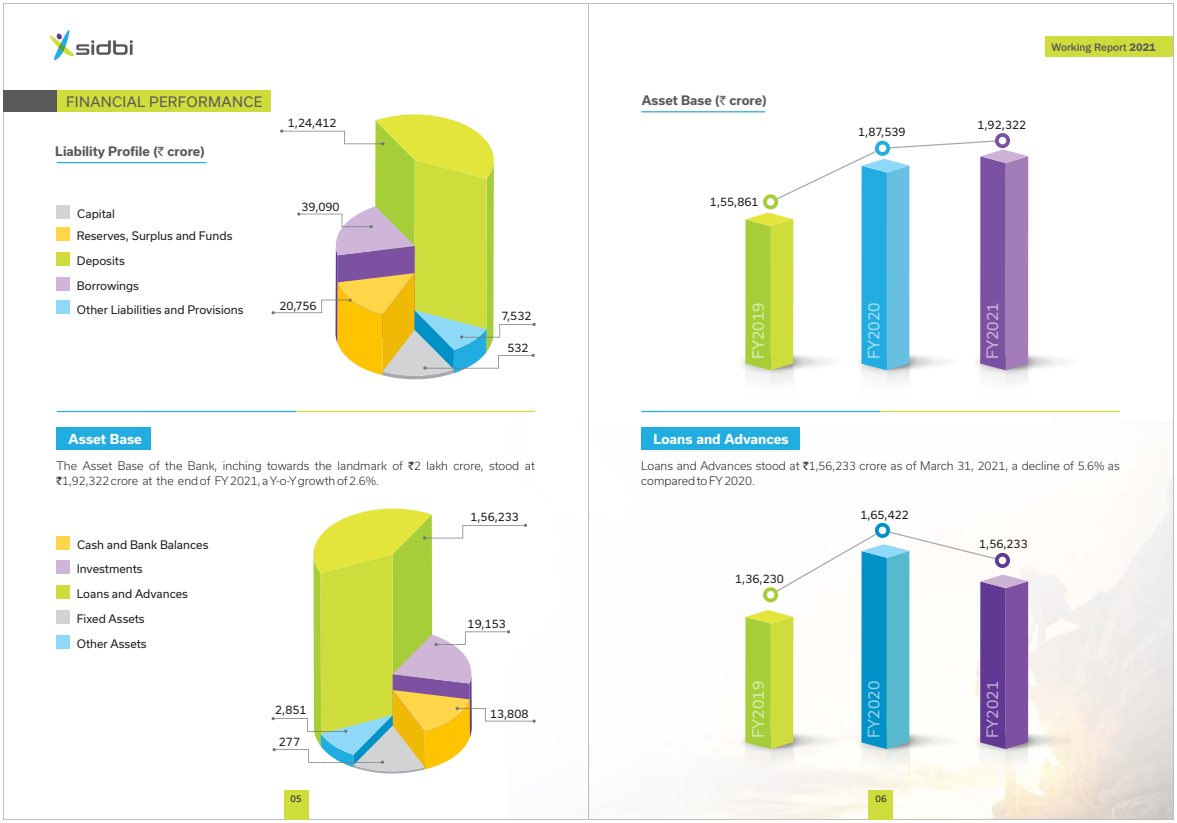
<style>
.page{position:relative;width:1177px;height:823px;background:#fff}
.page>*{position:absolute;margin:0;border:0;box-sizing:border-box;transform-origin:0 0}
.t1{font:15px "Usual";color:rgb(255 255 255/.6)}
.t2{font:13.75px "Usual";letter-spacing:.025em;color:#58595b}
.t3{font:700 13.12px "Usual";color:#fff}
.t4{font:700 12.5px "Usual";color:#58595b}
.t5{font:11.25px/23.4px "Usual";color:#231f20}
.t6{font:300 11.25px/15.9px "Usual";color:#231f20}
.t7{font:500 11.25px "Franklin Gothic";color:#58595b}
.t8{font:8.75px "Usual";color:#231f20}
.s1{font-family:"Rupee Foradian";font-weight:400}
.s2{font-weight:600}
</style>
<div class="page">
<img style="left:54px;top:60px;width:1117px;height:757px">
<svg style="left:49px;top:29px;width:84px;height:31px"></svg>
<div style="left:1045px;top:36px;width:128px;height:21px;background:#cfdd3c"></div>
<div style="left:57px;top:90px;width:214px;height:22px;background:#cfdd3c"></div>
<div style="left:4px;top:90px;width:53px;height:22px;background:#58595b"></div>
<div style="left:283px;top:789px;width:25px;height:30px;background:#cfdd3c"></div>
<div style="left:868px;top:789px;width:25px;height:30px;background:#cfdd3c"></div>
<div style="left:56px;top:205px;width:14px;height:13px;background:#d1d3d4"></div>
<div style="left:56px;top:227px;width:14px;height:14px;background:#ffd54a"></div>
<div style="left:56px;top:252px;width:14px;height:13px;background:#cfdd3c"></div>
<div style="left:56px;top:277px;width:14px;height:13px;background:#cfb5d7"></div>
<div style="left:56px;top:301px;width:14px;height:13px;background:#8ed8f8"></div>
<div style="left:56px;top:536px;width:13px;height:13px;background:#ffd54a"></div>
<div style="left:56px;top:560px;width:13px;height:13px;background:#cfb5d7"></div>
<div style="left:56px;top:585px;width:13px;height:13px;background:#cfdd3c"></div>
<div style="left:56px;top:610px;width:13px;height:13px;background:#d1d3d4"></div>
<div style="left:56px;top:634px;width:13px;height:14px;background:#8ed8f8"></div>
<div style="left:56px;top:427px;width:95px;height:23px;background:#22ade1"></div>
<img style="left:973px;top:351px;width:105px;height:47px">
<img style="left:855px;top:370px;width:104px;height:28px">
<img style="left:738px;top:351px;width:105px;height:47px">
<svg style="left:745px;top:133px;width:283px;height:237px"></svg>
<hr style="left:641px;top:111px;width:124px;height:1px;background:#22ade1">
<hr style="left:641px;top:410px;width:239px;height:2px;background:#22ade1">
<hr style="left:880px;top:410px;width:239px;height:2px;background:#cfdd3c">
<hr style="left:57px;top:410px;width:239px;height:2px;background:#22ade1">
<hr style="left:296px;top:410px;width:239px;height:2px;background:#cfdd3c">
<img style="left:973px;top:729px;width:105px;height:47px">
<img style="left:855px;top:748px;width:104px;height:28px">
<img style="left:738px;top:729px;width:105px;height:47px">
<svg style="left:745px;top:522px;width:283px;height:226px"></svg>
<div style="left:641px;top:427px;width:159px;height:23px;background:#22ade1"></div>
<hr style="left:57px;top:162px;width:149px;height:1px;background:#22ade1">
<svg style="left:271px;top:110px;width:265px;height:271px"></svg>
<svg style="left:271px;top:504px;width:265px;height:271px"></svg>
<p class="t2" style="left:66px;top:96px;width:197px">FINANCIAL PERFORMANCE</p>
<p class="t4" style="left:55px;top:147px;width:151px">Liability Profile (<span class="s1">`</span> crore)</p>
<p class="t5" style="left:77px;top:203px;width:157px;line-height:22.5px">Capital<br>Reserves, Surplus and Funds</p>
<p class="t5" style="left:77px;top:250px;width:49px">Deposits</p>
<p class="t5" style="left:77px;top:275px;width:168px">Borrowings<br>Other Liabilities and Provisions</p>
<p class="t5" style="left:288px;top:112px;width:50px">1,24,412</p>
<p class="t5" style="left:301px;top:196px;width:40px">39,090</p>
<p class="t5" style="left:279px;top:295px;width:39px">20,756</p>
<p class="t3" style="left:69px;top:434px;width:75px">Asset Base</p>
<p class="t5" style="left:501px;top:305px;width:32px">7,532</p>
<p class="t5" style="left:507px;top:337px;width:23px">532</p>
<p class="t6" style="left:57px;top:458px;width:480px">The Asset Base of the Bank, inching towards the landmark of <span class="s1">`</span>2 lakh crore, stood at <span class="s1">`</span>1,92,322 crore at the end of FY2021, a Y-o-Ygrowth of 2.6%.</p>
<p class="t5" style="left:77px;top:534px;width:133px">Cash and Bank Balances<br>Investments</p>
<p class="t5" style="left:77px;top:583px;width:113px;line-height:24.6px">Loans and Advances<br>Fixed Assets<br>Other Assets</p>
<p class="t5" style="left:470px;top:506px;width:50px">1,56,233</p>
<p class="t5" style="left:467px;top:613px;width:40px">19,153</p>
<p class="t5" style="left:275px;top:699px;width:33px">2,851</p>
<p class="t5" style="left:490px;top:703px;width:40px">13,808</p>
<p class="t5" style="left:279px;top:731px;width:23px">277</p>
<p class="t4" style="left:642px;top:96px;width:126px">Asset Base (<span class="s1">`</span> crore)</p>
<p class="t5" style="left:710px;top:192px;width:50px">1,55,861</p>
<p class="t5" style="left:858px;top:122px;width:49px">1,87,539</p>
<p class="t7" style="left:1051px;top:43px;width:106px">Working Report <span class="s2">2021</span></p>
<p class="t5" style="left:977px;top:114px;width:50px">1,92,322</p>
<h1 class="t1" style="left:752px;top:359px;width:58px;rotate:-90deg">FY2019</h1>
<h1 class="t1" style="left:868px;top:359px;width:58px;rotate:-90deg">FY2020</h1>
<h1 class="t1" style="left:986px;top:359px;width:58px;rotate:-90deg">FY2021</h1>
<p class="t3" style="left:653px;top:434px;width:137px">Loans and Advances</p>
<p class="t6" style="left:641px;top:458px;width:480px">Loans and Advances stood at <span class="s1">`</span>1,56,233 crore as of March 31, 2021, a decline of 5.6% as compared to FY2020.</p>
<p class="t5" style="left:735px;top:568px;width:50px">1,36,230</p>
<p class="t5" style="left:860px;top:504px;width:50px">1,65,422</p>
<p class="t5" style="left:979px;top:533px;width:50px">1,56,233</p>
<h1 class="t1" style="left:752px;top:737px;width:58px;rotate:-90deg">FY2019</h1>
<h1 class="t1" style="left:868px;top:737px;width:58px;rotate:-90deg">FY2020</h1>
<h1 class="t1" style="left:986px;top:737px;width:58px;rotate:-90deg">FY2021</h1>
<p class="t8" style="left:290px;top:795px;width:12px">05</p>
<p class="t8" style="left:875px;top:795px;width:12px">06</p>
</div>
